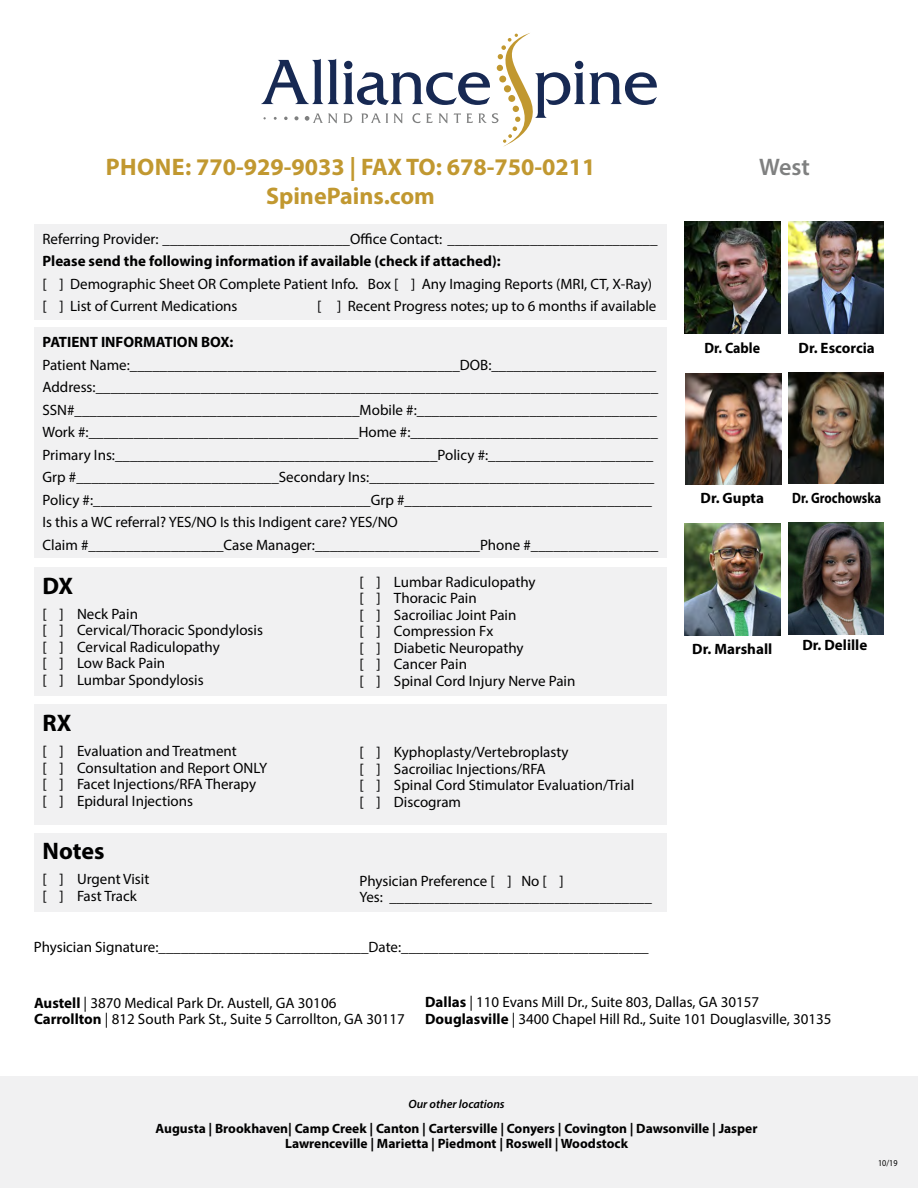
<style>
.page{position:relative;width:918px;height:1188px;background:#fff}
.page>*{position:absolute;margin:0;border:0;box-sizing:border-box;transform-origin:0 0}
.t1{font:700 24px/28.8px "Myriad Pro";color:#c19830;text-align:center}
.t2{font:700 24px "Myriad Pro";color:#000}
.t3{font:600 24px "Myriad Pro";color:#7f8080}
.body{font:15px/16.5px "Myriad Pro";color:#000}
.t4{font:700 15px "Myriad Pro";color:#000}
.t5{font:700 15px "Myriad Pro";color:#000;scale:.85 1}
.t6{font:700 15px "Myriad Pro";color:#000;scale:.93 1}
.body-2{font:700 13.5px/15px "Myriad Pro";color:#000;text-align:center}
.body-3{font:italic 600 12px "Myriad Pro";color:#000}
.t7{font:9px "Myriad Pro";color:#000;scale:.9 1}
.t8{font:9px "Myriad Pro";color:#000;scale:.89 1}
.s1{font-weight:700}
.s2{font-weight:400}
</style>
<div class="page">
<img style="left:685px;top:221px;width:96px;height:112px">
<img style="left:685px;top:523px;width:96px;height:112px">
<img style="left:788px;top:221px;width:96px;height:112px">
<div style="left:34px;top:224px;width:633px;height:96px;background:#f1f1f2"></div>
<div style="left:34px;top:328px;width:633px;height:230px;background:#f1f1f2"></div>
<div style="left:34px;top:567px;width:633px;height:128px;background:#f1f1f2"></div>
<div style="left:34px;top:705px;width:633px;height:120px;background:#f1f1f2"></div>
<div style="left:34px;top:833px;width:633px;height:79px;background:#f1f1f2"></div>
<svg style="left:261px;top:33px;width:396px;height:114px"></svg>
<img style="left:788px;top:373px;width:96px;height:111px">
<img style="left:685px;top:373px;width:97px;height:111px">
<img style="left:788px;top:522px;width:96px;height:112px">
<div style="left:0;top:1076px;width:918px;height:112px;background:#f1f1f2"></div>
<p class="t1" style="left:106px;top:152px;width:491px">PHONE: 770-929-9033 | FAX TO: 678-750-0211<br>SpinePains.com</p>
<p class="body" style="left:43px;top:227px;width:616px;line-height:22.5px">Referring Provider: _________________________Office Contact: ____________________________ <span class="s1">Please send the following information if available (check if attached):<br></span>[ ] Demographic Sheet OR Complete Patient Info. Box [ ] Any Imaging Reports (MRI, CT, X-Ray) [ ] List of Current Medications</p>
<p class="body" style="left:317px;top:298px;width:341px">[ ] Recent Progress notes; up to 6 months if available</p>
<p class="body" style="left:43px;top:331px;width:617px;line-height:22.5px"><span class="s1">PATIENT INFORMATION BOX:<br></span>Patient Name:____________________________________________DOB:______________________ Address:___________________________________________________________________________ SSN#______________________________________Mobile #:________________________________ Work #:____________________________________Home #:_________________________________ Primary Ins:___________________________________________Policy #:______________________ Grp #___________________________Secondary Ins:______________________________________ Policy #:_____________________________________Grp #_________________________________ Is this a WC referral? YES/NO Is this Indigent care? YES/NO<br>Claim #__________________Case Manager:______________________Phone #_________________</p>
<p class="t2" style="left:43px;top:570px;width:32px">DX</p>
<p class="body" style="left:43px;top:605px;width:222px">[ ] Neck Pain<br>[ ] Cervical/Thoracic Spondylosis [ ] Cervical Radiculopathy<br>[ ] Low Back Pain<br>[ ] Lumbar Spondylosis</p>
<p class="body" style="left:359px;top:573px;width:217px">[ ] Lumbar Radiculopathy<br>[ ] Thoracic Pain<br>[ ] Sacroiliac Joint Pain<br>[ ] Compression Fx<br>[ ] Diabetic Neuropathy<br>[ ] Cancer Pain<br>[ ] Spinal Cord Injury Nerve Pain</p>
<p class="t2" style="left:43px;top:707px;width:31px">RX</p>
<p class="body" style="left:43px;top:743px;width:226px">[ ] Evaluation and Treatment<br>[ ] Consultation and Report ONLY [ ] Facet Injections/RFA Therapy<br>[ ] Epidural Injections</p>
<p class="body" style="left:359px;top:744px;width:276px">[ ] Kyphoplasty/Vertebroplasty<br>[ ] Sacroiliac Injections/RFA<br>[ ] Spinal Cord Stimulator Evaluation/Trial [ ] Discogram</p>
<p class="t2" style="left:43px;top:836px;width:64px">Notes</p>
<p class="body" style="left:43px;top:871px;width:108px">[ ] Urgent Visit [ ] Fast Track</p>
<p class="body" style="left:359px;top:872px;width:294px">Physician Preference [ ] No [ ]<br>Yes: ___________________________________</p>
<p class="body" style="left:34px;top:939px;width:616px">Physician Signature:____________________________Date:_________________________________</p>
<p class="t3" style="left:759px;top:152px;width:52px">West</p>
<p class="t6" style="left:704px;top:338px;width:61px">Dr. Cable</p>
<p class="t4" style="left:799px;top:338px;width:78px">Dr. Escorcia</p>
<p class="t4" style="left:701px;top:488px;width:65px">Dr. Gupta</p>
<p class="t5" style="left:792px;top:488px;width:106px">Dr. Grochowska</p>
<p class="t4" style="left:692px;top:640px;width:81px">Dr. Marshall</p>
<p class="t4" style="left:802px;top:635px;width:66px">Dr. Delille</p>
<p class="body" style="left:34px;top:994px;width:304px"><span class="s1">Austell</span> | 3870 Medical Park Dr. Austell, GA 30106</p>
<p class="body" style="left:34px;top:1011px;width:372px"><span class="s1">Carrollton</span> | 812 South Park St., Suite 5 Carrollton, GA 30117</p>
<p class="body" style="left:425px;top:994px;width:336px"><span class="s1">Dallas</span> | 110 Evans Mill Dr., Suite 803, Dallas, GA 30157</p>
<p class="body" style="left:425px;top:1010px;width:408px"><span class="s1">Douglasville</span> | 3400 Chapel Hill Rd., Suite 101 Douglasville, 30135</p>
<p class="body-3" style="left:408px;top:1096px;width:98px">Our other locations</p>
<p class="body-3" style="left:411px;top:1096px;width:98px">Our other locations</p>
<p class="body-2" style="left:168px;top:1118px;width:583px">Augusta <span class="s2">|</span> Camp Creek <span class="s2">|</span> Canton <span class="s2">|</span> Cartersville <span class="s2">|</span> Conyers <span class="s2">|</span> Covington <span class="s2">|</span> Dawsonville <span class="s2">|</span> Decatur <span class="s2">|</span> Jasper<br>Lawrenceville <span class="s2">|</span> Marietta <span class="s2">|</span> Piedmont | Roswell <span class="s2">|</span> Woodstock</p>
<p class="body-2" style="left:156px;top:1121px;width:603px">Augusta | Brookhaven| Camp Creek | Canton | Cartersville | Conyers | Covington | Dawsonville | Jasper</p>
<p class="body-2" style="left:285px;top:1136px;width:344px">Lawrenceville | Marietta | Piedmont | Roswell | Woodstock</p>
<p class="t8" style="left:880px;top:1152px;width:14px">8/9</p>
<p class="t7" style="left:878px;top:1157px;width:23px">10/19</p>
</div>
